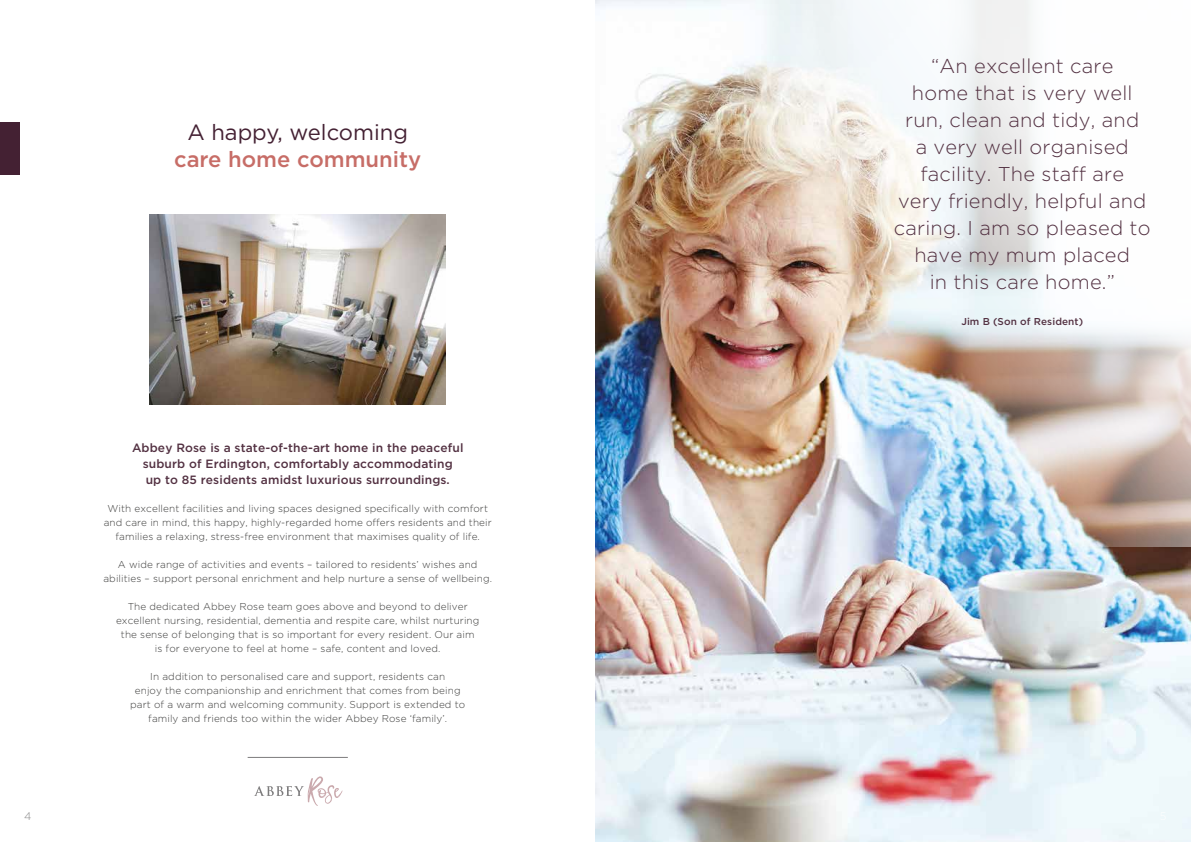
<style>
.page{position:relative;width:1191px;height:842px;background:#fff}
.page>*{position:absolute;margin:0;border:0;box-sizing:border-box;transform-origin:0 0}
.t1{font:500 22px "Gotham";color:#c76d67}
.t2{font:22px "Gotham";color:#442133}
.t3{font:300 20px/27px "Gotham";letter-spacing:.01em;color:#533142;text-align:center}
.t4{font:500 12px/16px "Gotham";letter-spacing:.01em;color:#533142;text-align:center}
.t5{font:300 11px "Gotham";color:#878787}
.t6{font:300 10px/14px "Gotham";letter-spacing:.01em;color:#3c3c3b;text-align:center}
.t7{font:500 10px "Gotham";letter-spacing:.01em;color:#533142}
</style>
<div class="page">
<img style="left:595px;top:0;width:596px;height:842px">
<div style="left:0;top:122px;width:20px;height:52px;background:#442133"></div>
<hr style="left:248px;top:757px;width:100px;height:1px;background:#7d7c7d">
<img style="left:150px;top:215px;width:296px;height:190px">
<svg style="left:254px;top:776px;width:88px;height:30px"></svg>
<img style="left:654px;top:0;width:537px;height:547px">
<h1 class="t2" style="left:187px;top:118px;width:222px">A happy, welcoming</h1>
<h1 class="t1" style="left:174px;top:145px;width:249px">care home community</h1>
<p class="t5" style="left:24px;top:809px;width:9px">4</p>
<p class="t4" style="left:132px;top:439px;width:333px">Abbey Rose is a state-of-the-art home in the peaceful suburb of Erdington, comfortably accommodating<br>up to 85 residents amidst luxurious surroundings.</p>
<p class="t6" style="left:104px;top:501px;width:389px">With excellent facilities and living spaces designed specifically with comfort and care in mind, this happy, highly-regarded home offers residents and their families a relaxing, stress-free environment that maximises quality of life.</p>
<p class="t6" style="left:103px;top:557px;width:390px">A wide range of activities and events – tailored to residents’ wishes and abilities – support personal enrichment and help nurture a sense of wellbeing.</p>
<p class="t6" style="left:116px;top:599px;width:365px">The dedicated Abbey Rose team goes above and beyond to deliver excellent nursing, residential, dementia and respite care, whilst nurturing the sense of belonging that is so important for every resident. Our aim is for everyone to feel at home – safe, content and loved.</p>
<p class="t6" style="left:130px;top:669px;width:336px">In addition to personalised care and support, residents can<br>enjoy the companionship and enrichment that comes from being part of a warm and welcoming community. Support is extended to family and friends too within the wider Abbey Rose ‘family’.</p>
<h2 class="t3" style="left:894px;top:52px;width:258px">“An excellent care<br>home that is very well run, clean and tidy, and<br>a very well organised facility. The staff are<br>very friendly, helpful and caring. I am so pleased to have my mum placed<br>in this care home.”</h2>
<p class="t7" style="left:961px;top:314px;width:123px">Jim B (Son of Resident)</p>
</div>
